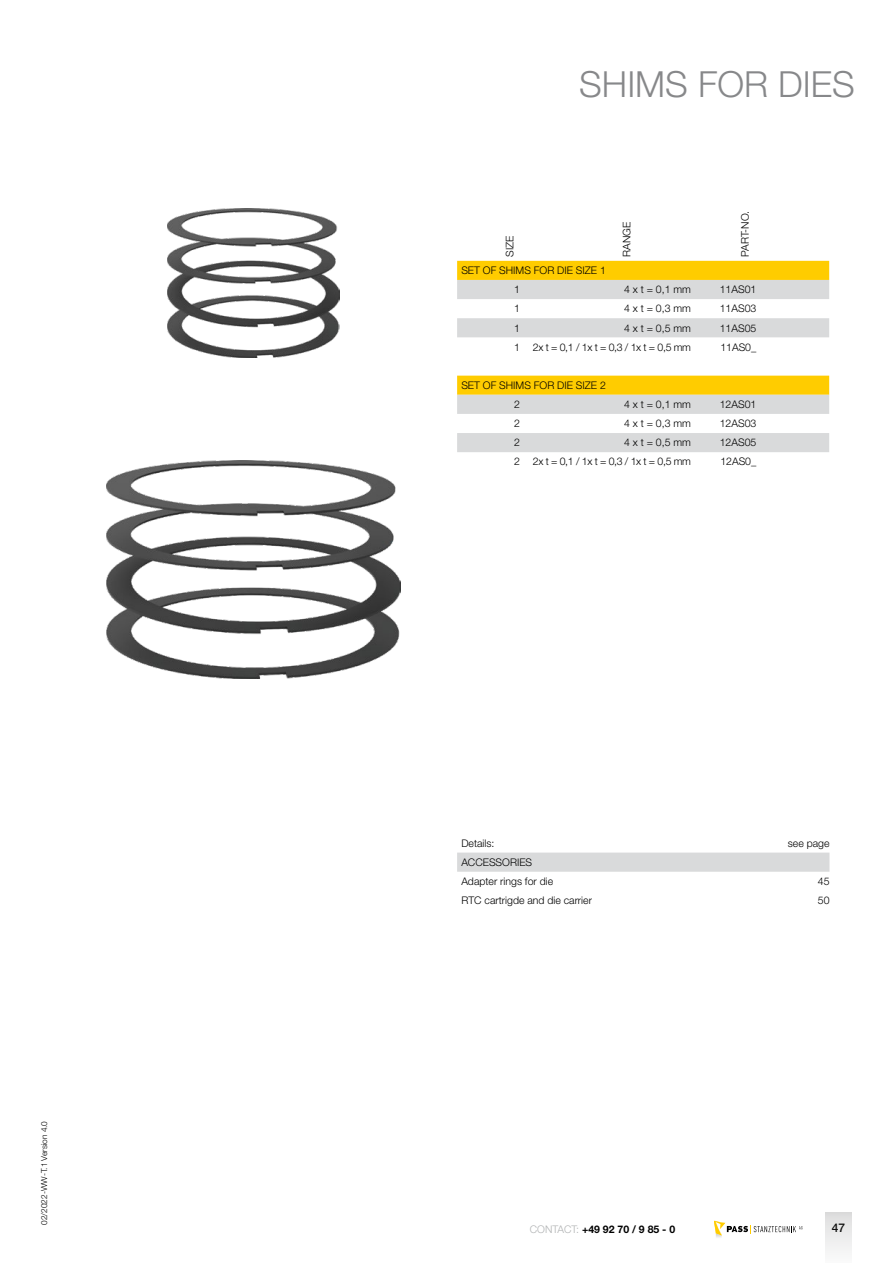
<style>
.page{position:relative;width:893px;height:1263px;background:#fff}
.page>*{position:absolute;margin:0;border:0;box-sizing:border-box;transform-origin:0 0}
.t1{font:300 36px "Helvetica Neue LT Std";color:#87888a}
.t2{font:500 12px "Helvetica Neue LT Std";color:#000}
.t3{font:300 10.5px/19.2px "Helvetica Neue LT Std";color:#000}
.t4{font:700 10.5px "Helvetica Neue LT Std";color:#000}
.t5{font:300 8.25px "Helvetica Neue LT Std";color:#000}
.s1{font-weight:300;color:#b1b3b4}
</style>
<div class="page">
<svg style="left:714px;top:1221px;width:88px;height:17px"></svg>
<div style="left:826px;top:1212px;width:25px;height:51px;background:linear-gradient(to bottom,#dedede,#fbfbfb)"></div>
<img style="left:106px;top:461px;width:295px;height:217px">
<img style="left:167px;top:209px;width:173px;height:148px">
<div style="left:457px;top:261px;width:372px;height:19px;background:#fc0"></div>
<svg style="left:457px;top:280px;width:372px;height:172px"></svg>
<svg style="left:457px;top:852px;width:372px;height:20px;background:#dadbdc"></svg>
<p class="t5" style="left:39px;top:1225px;width:105px;rotate:-90deg">02/2022-WW-T.1 Version 4.0</p>
<p class="t3" style="left:500px;top:257px;width:23px;rotate:-90deg">SIZE</p>
<h1 class="t1" style="left:579px;top:62px;width:277px">SHIMS FOR DIES</h1>
<p class="t3" style="left:617px;top:257px;width:37px;rotate:-90deg">RANGE</p>
<p class="t3" style="left:735px;top:257px;width:47px;rotate:-90deg">PART-NO.</p>
<p class="t3" style="left:514px;top:261px;width:93px;text-indent:-53px">SET OF SHIMS FOR DIE SIZE 1<br>1</p>
<p class="t3" style="left:624px;top:280px;width:68px">4 x t = 0,1 mm</p>
<p class="t3" style="left:720px;top:280px;width:38px">11AS01</p>
<p class="t3" style="left:514px;top:299px;width:7px">1</p>
<p class="t3" style="left:624px;top:299px;width:68px">4 x t = 0,3 mm</p>
<p class="t3" style="left:720px;top:299px;width:38px">11AS03</p>
<p class="t3" style="left:514px;top:318px;width:7px">1</p>
<p class="t3" style="left:624px;top:318px;width:68px">4 x t = 0,5 mm</p>
<p class="t3" style="left:720px;top:318px;width:38px">11AS05</p>
<p class="t3" style="left:514px;top:337px;width:178px">1 2x t = 0,1 / 1x t = 0,3 / 1x t = 0,5 mm</p>
<p class="t3" style="left:720px;top:337px;width:37px">11AS0_</p>
<p class="t3" style="left:514px;top:375px;width:93px;text-indent:-53px">SET OF SHIMS FOR DIE SIZE 2<br>2</p>
<p class="t3" style="left:624px;top:394px;width:68px">4 x t = 0,1 mm</p>
<p class="t3" style="left:720px;top:394px;width:38px">12AS01</p>
<p class="t3" style="left:514px;top:414px;width:7px">2</p>
<p class="t3" style="left:624px;top:414px;width:68px">4 x t = 0,3 mm</p>
<p class="t3" style="left:720px;top:414px;width:38px">12AS03</p>
<p class="t3" style="left:514px;top:433px;width:7px">2</p>
<p class="t3" style="left:624px;top:433px;width:68px">4 x t = 0,5 mm</p>
<p class="t3" style="left:720px;top:433px;width:38px">12AS05</p>
<p class="t3" style="left:514px;top:452px;width:178px">2 2x t = 0,1 / 1x t = 0,3 / 1x t = 0,5 mm</p>
<p class="t3" style="left:720px;top:452px;width:37px">12AS0_</p>
<p class="t3" style="left:461px;top:833px;width:35px">Details:</p>
<p class="t3" style="left:788px;top:833px;width:43px">see page</p>
<p class="t3" style="left:461px;top:852px;width:93px">ACCESSORIES<br>Adapter rings for die</p>
<p class="t3" style="left:818px;top:871px;width:13px">45</p>
<p class="t3" style="left:461px;top:890px;width:132px">RTC cartrigde and die carrier</p>
<p class="t3" style="left:818px;top:890px;width:13px">50</p>
<p class="t4" style="left:530px;top:1223px;width:147px"><span class="s1">CONTACT:</span> +49 92 70 / 9 85 - 0</p>
<p class="t2" style="left:832px;top:1221px;width:15px">47</p>
</div>
